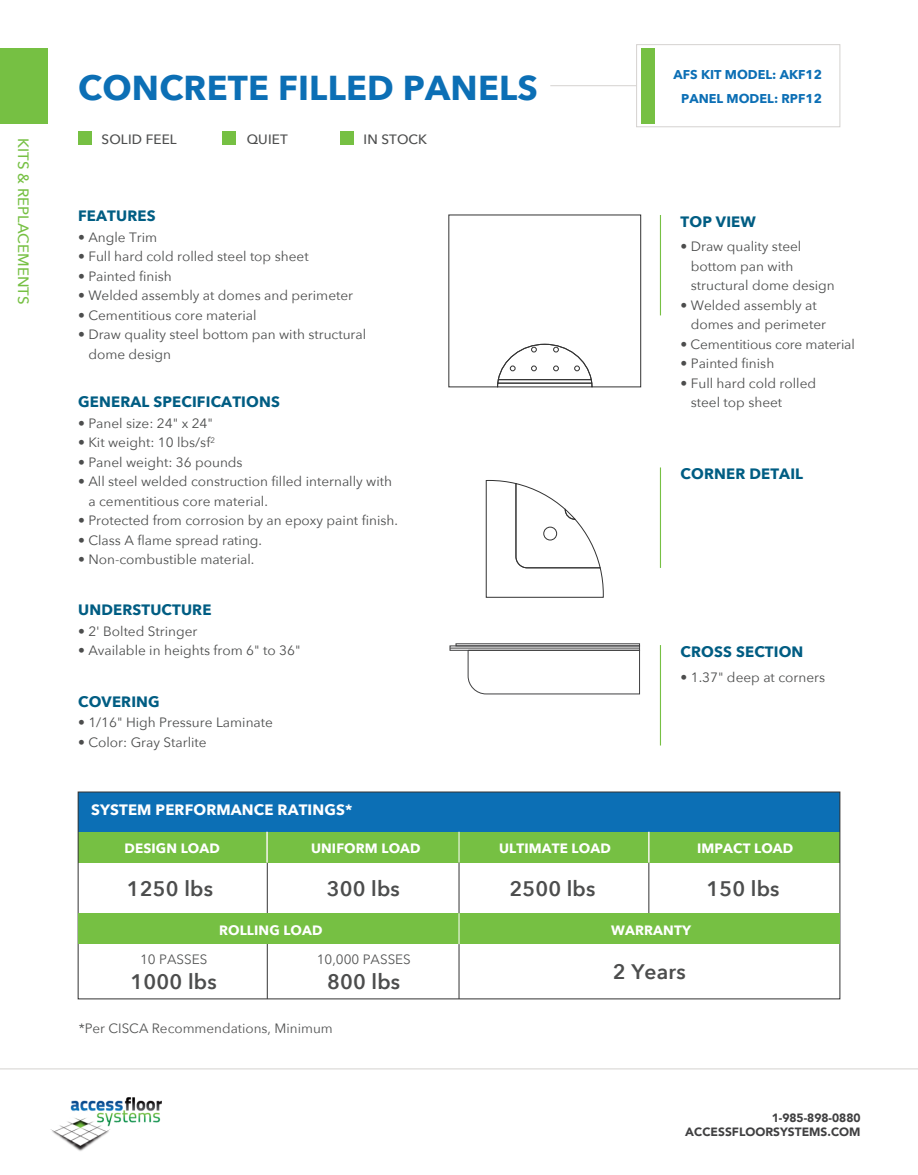
<style>
.page{position:relative;width:918px;height:1175px;background:#fff}
.page>*{position:absolute;margin:0;border:0;box-sizing:border-box;transform-origin:0 0}
.t1{font:700 34.5px "Avenir Next";letter-spacing:.005em;color:#0c6fb5}
.t2{font:600 21px "Avenir Next";letter-spacing:.01em;color:#4c4d4d}
.t3{font:700 15px "Avenir Next";letter-spacing:.01em;color:#005d83}
.t4{font:700 15px "Avenir Next";letter-spacing:.01em;color:#fff}
.t5{font:500 15px "Avenir Next";letter-spacing:.005em;color:#76c043}
.t6{font:13.5px/19.5px "Avenir Next";color:#4c4d4d}
.t7{font:700 13.5px "Avenir Next";letter-spacing:.01em;color:#fff}
.t8{font:13.5px "Avenir Next";color:#535454}
.t9{font:500 13.5px "Avenir Next";letter-spacing:.01em;color:#4c4d4d}
.t10{font:700 12.75px/24px "Avenir Next";color:#0c6fb5;text-align:right}
.t11{font:900 12px/14.4px "Avenir";color:#404041;text-align:right}
</style>
<div class="page">
<hr style="left:0;top:1068px;width:918px;height:1px;background:#d5d2d0">
<hr style="left:550px;top:85px;width:87px;height:1px;background:#d5d2d0">
<div style="left:0;top:48px;width:47px;height:75px;background:#76c043"></div>
<div style="left:78px;top:131px;width:14px;height:14px;background:#76c043"></div>
<div style="left:223px;top:131px;width:13px;height:14px;background:#76c043"></div>
<div style="left:340px;top:131px;width:14px;height:14px;background:#76c043"></div>
<img style="left:50px;top:1097px;width:112px;height:54px">
<hr style="left:660px;top:215px;width:1px;height:100px;background:#76c043">
<hr style="left:660px;top:467px;width:1px;height:101px;background:#76c043">
<hr style="left:660px;top:645px;width:1px;height:100px;background:#76c043">
<div style="left:636px;top:44px;width:204px;height:83px;border:1px solid #d5d2d0"></div>
<div style="left:641px;top:48px;width:13px;height:75px;background:#76c043"></div>
<hr style="left:267px;top:862px;width:1px;height:136px;background:#333">
<hr style="left:649px;top:862px;width:1px;height:66px;background:#333">
<div style="left:78px;top:831px;width:762px;height:31px;background:#76c043"></div>
<div style="left:78px;top:792px;width:762px;height:39px;background:#0c6fb5"></div>
<hr style="left:459px;top:862px;width:1px;height:136px;background:#333">
<hr style="left:648px;top:831px;width:2px;height:31px;background:#f8f5f2">
<hr style="left:266px;top:831px;width:2px;height:31px;background:#f8f5f2">
<div style="left:78px;top:913px;width:381px;height:31px;background:#76c043"></div>
<div style="left:459px;top:913px;width:381px;height:31px;background:#76c043"></div>
<hr style="left:459px;top:831px;width:1px;height:31px;background:#fff">
<hr style="left:459px;top:913px;width:1px;height:31px;background:#fff">
<svg style="left:448px;top:214px;width:193px;height:173px"></svg>
<svg style="left:486px;top:480px;width:118px;height:118px"></svg>
<div style="left:565px;top:509px;width:10px;height:10px;border:1px solid #333"></div>
<div style="left:456px;top:643px;width:184px;height:3px;border:1px solid #404041"></div>
<hr style="left:450px;top:648px;width:190px;height:1px;background:#404041">
<svg style="left:468px;top:650px;width:172px;height:44px"></svg>
<p class="t5" style="left:36px;top:138px;width:168px;rotate:90deg">KITS &amp; REPLACEMENTS</p>
<h1 class="t1" style="left:78px;top:58px;width:461px">CONCRETE FILLED PANELS</h1>
<p class="t10" style="left:674px;top:62px;width:150px">AFS KIT MODEL: AKF12<br>PANEL MODEL: RPF12</p>
<p class="t9" style="left:102px;top:128px;width:77px">SOLID FEEL</p>
<p class="t9" style="left:247px;top:128px;width:42px">QUIET</p>
<p class="t9" style="left:364px;top:128px;width:65px">IN STOCK</p>
<p class="t3" style="left:78px;top:203px;width:79px">FEATURES</p>
<p class="t6" style="left:78px;top:226px;width:81px">• Angle Trim</p>
<p class="t6" style="left:78px;top:246px;width:232px">• Full hard cold rolled steel top sheet</p>
<p class="t6" style="left:78px;top:265px;width:95px">• Painted finish</p>
<p class="t6" style="left:78px;top:285px;width:277px">• Welded assembly at domes and perimeter</p>
<p class="t6" style="left:78px;top:304px;width:180px">• Cementitious core material</p>
<p class="t6" style="left:88px;top:324px;width:279px;text-indent:-10px">• Draw quality steel bottom pan with structural dome design</p>
<p class="t3" style="left:78px;top:389px;width:203px">GENERAL SPECIFICATIONS</p>
<p class="t6" style="left:78px;top:413px;width:136px">• Panel size: 24" x 24"</p>
<p class="t6" style="left:78px;top:432px;width:138px">• Kit weight: 10 lbs/sf<sup>2</sup></p>
<p class="t6" style="left:78px;top:452px;width:166px">• Panel weight: 36 pounds</p>
<p class="t6" style="left:88px;top:471px;width:305px;text-indent:-10px">• All steel welded construction filled internally with a cementitious core material.</p>
<p class="t6" style="left:78px;top:510px;width:321px">• Protected from corrosion by an epoxy paint finish.</p>
<p class="t6" style="left:78px;top:530px;width:186px">• Class A flame spread rating.</p>
<p class="t6" style="left:78px;top:549px;width:178px">• Non-combustible material.</p>
<p class="t3" style="left:78px;top:597px;width:135px">UNDERSTUCTURE</p>
<p class="t6" style="left:78px;top:620px;width:121px">• 2' Bolted Stringer</p>
<p class="t6" style="left:78px;top:640px;width:224px">• Available in heights from 6" to 36"</p>
<p class="t3" style="left:78px;top:688px;width:83px">COVERING</p>
<p class="t6" style="left:78px;top:712px;width:196px">• 1/16" High Pressure Laminate</p>
<p class="t6" style="left:78px;top:731px;width:130px">• Color: Gray Starlite</p>
<p class="t3" style="left:681px;top:208px;width:77px">TOP VIEW</p>
<p class="t6" style="left:691px;top:236px;width:146px;text-indent:-10px">• Draw quality steel bottom pan with structural dome design</p>
<p class="t6" style="left:691px;top:295px;width:137px;text-indent:-10px">• Welded assembly at domes and perimeter</p>
<p class="t6" style="left:681px;top:334px;width:176px">• Cementitious core material</p>
<p class="t6" style="left:681px;top:353px;width:95px">• Painted finish</p>
<p class="t6" style="left:691px;top:373px;width:127px;text-indent:-10px">• Full hard cold rolled steel top sheet</p>
<p class="t3" style="left:681px;top:461px;width:124px">CORNER DETAIL</p>
<p class="t3" style="left:681px;top:638px;width:124px">CROSS SECTION</p>
<p class="t6" style="left:681px;top:667px;width:146px">• 1.37" deep at corners</p>
<p class="t4" style="left:91px;top:796px;width:263px">SYSTEM PERFORMANCE RATINGS*</p>
<p class="t7" style="left:125px;top:836px;width:97px">DESIGN LOAD</p>
<p class="t7" style="left:311px;top:836px;width:111px">UNIFORM LOAD</p>
<p class="t7" style="left:499px;top:836px;width:113px">ULTIMATE LOAD</p>
<p class="t7" style="left:697px;top:836px;width:98px">IMPACT LOAD</p>
<h2 class="t2" style="left:127px;top:871px;width:88px">1250 lbs</h2>
<h2 class="t2" style="left:327px;top:871px;width:75px">300 lbs</h2>
<h2 class="t2" style="left:509px;top:871px;width:88px">2500 lbs</h2>
<h2 class="t2" style="left:706px;top:871px;width:75px">150 lbs</h2>
<p class="t7" style="left:219px;top:918px;width:105px">ROLLING LOAD</p>
<p class="t8" style="left:140px;top:947px;width:69px">10 PASSES</p>
<h2 class="t2" style="left:131px;top:963px;width:88px">1000 lbs</h2>
<p class="t8" style="left:317px;top:947px;width:96px">10,000 PASSES</p>
<h2 class="t2" style="left:327px;top:963px;width:75px">800 lbs</h2>
<p class="t8" style="left:79px;top:1017px;width:256px">*Per CISCA Recommendations, Minimum</p>
<p class="t7" style="left:611px;top:918px;width:81px">WARRANTY</p>
<h2 class="t2" style="left:613px;top:954px;width:74px">2 Years</h2>
<p class="t11" style="left:685px;top:1109px;width:177px">1-985-898-0880<br>ACCESSFLOORSYSTEMS.COM</p>
</div>
